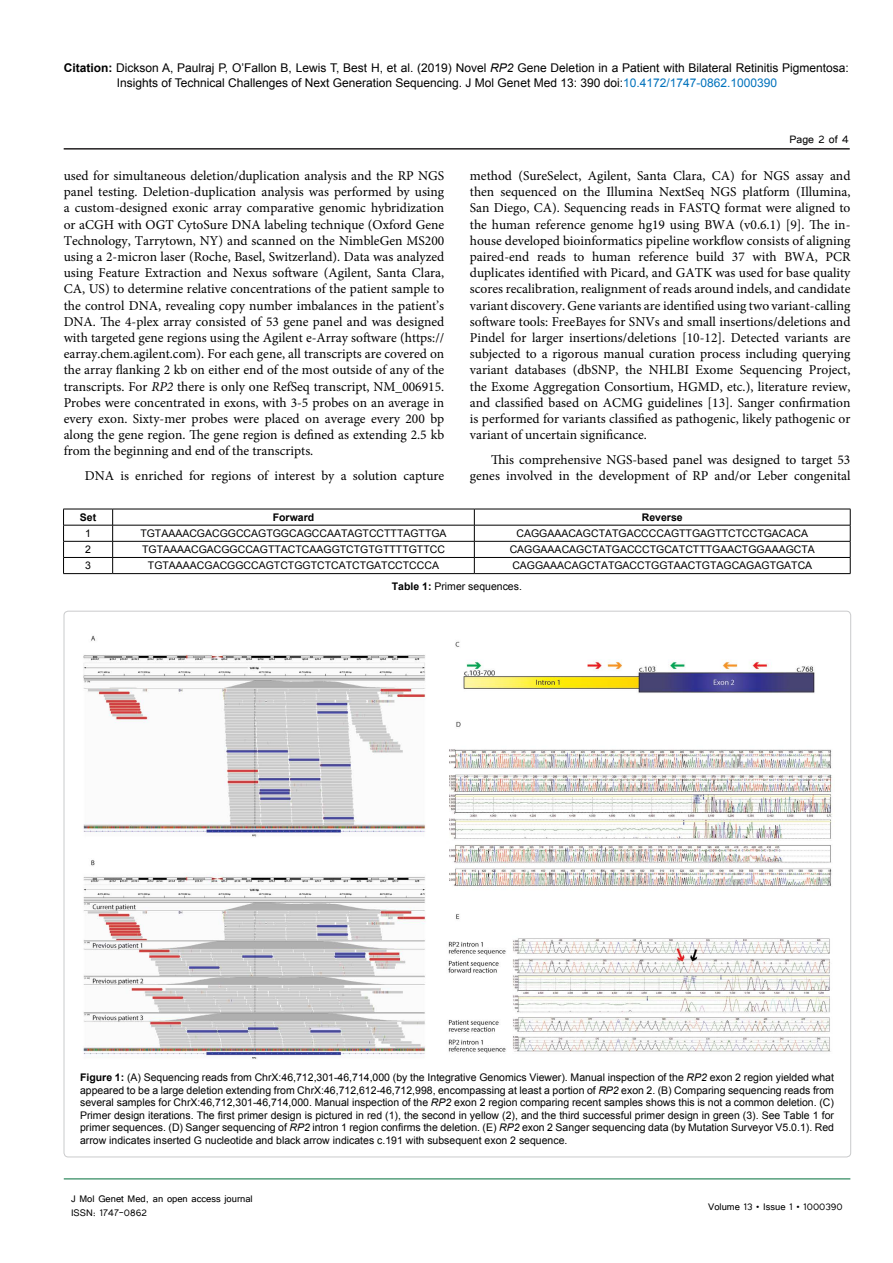
<style>
.page{position:relative;width:893px;height:1263px;background:#fff}
.page>*{position:absolute;margin:0;border:0;box-sizing:border-box;transform-origin:0 0}
.t1{font:13.5px/16.2px "Minion Pro";color:#000;text-align:justify}
.t2{font:13.5px "Tunga";color:#000}
.t3{font:12px/14.4px "Arial";color:#000}
.t4{font:12px/14.4px "Tunga";color:#000}
.t5{font:10.5px/12.6px "Arial";color:#000;text-align:justify}
.t6{font:700 10.5px "Arial";color:#000}
.s1{font-weight:700}
.s2{font-style:italic}
.s3{color:#0072bc}
</style>
<div class="page">
<hr style="left:64px;top:148px;width:786px;height:2px;background:#221f20">
<hr style="left:64px;top:1179px;width:786px;height:1px;background:#006f3b">
<img style="left:83px;top:635px;width:749px;height:424px">
<hr style="left:63px;top:509px;width:50px;height:1px;background:#000">
<hr style="left:113px;top:509px;width:361px;height:1px;background:#000">
<hr style="left:474px;top:509px;width:376px;height:1px;background:#000">
<hr style="left:63px;top:525px;width:50px;height:1px;background:#000">
<hr style="left:113px;top:525px;width:361px;height:1px;background:#000">
<hr style="left:474px;top:525px;width:376px;height:1px;background:#000">
<hr style="left:63px;top:541px;width:50px;height:1px;background:#000">
<hr style="left:113px;top:541px;width:361px;height:1px;background:#000">
<hr style="left:474px;top:541px;width:376px;height:1px;background:#000">
<hr style="left:63px;top:557px;width:50px;height:1px;background:#000">
<svg style="left:63px;top:509px;width:1px;height:64px"></svg>
<hr style="left:113px;top:557px;width:361px;height:1px;background:#000">
<svg style="left:112px;top:509px;width:1px;height:64px"></svg>
<hr style="left:474px;top:557px;width:376px;height:1px;background:#000">
<svg style="left:474px;top:509px;width:1px;height:64px"></svg>
<svg style="left:850px;top:509px;width:1px;height:64px"></svg>
<hr style="left:63px;top:573px;width:50px;height:1px;background:#000">
<hr style="left:113px;top:573px;width:361px;height:1px;background:#000">
<hr style="left:474px;top:573px;width:376px;height:1px;background:#000">
<p class="t3" style="left:117px;top:61px;width:733px;text-indent:-53px"><span class="s1">Citation:</span> Dickson A, Paulraj P, O’Fallon B, Lewis T, Best H, et al. (2019) Novel <span class="s2">RP2</span> Gene Deletion in a Patient with Bilateral Retinitis Pigmentosa:<br>Insights of Technical Challenges of Next Generation Sequencing. J Mol Genet Med 13: 390 doi:<span class="s3">10.4172/1747-0862.1000390</span></p>
<p class="t1" style="left:64px;top:168px;width:382px">used for simultaneous deletion/duplication analysis and the RP NGS panel testing. Deletion-duplication analysis was performed by using a custom-designed exonic array comparative genomic hybridization or aCGH with OGT CytoSure DNA labeling technique (Oxford Gene Technology, Tarrytown, NY) and scanned on the NimbleGen MS200 using a 2-micron laser (Roche, Basel, Switzerland). Data was analyzed using Feature Extraction and Nexus software (Agilent, Santa Clara, CA, US) to determine relative concentrations of the patient sample to the control DNA, revealing copy number imbalances in the patient’s DNA. The 4-plex array consisted of 53 gene panel and was designed with targeted gene regions using the Agilent e‐Array software (https:// earray.chem.agilent.com). For each gene, all transcripts are covered on the array flanking 2 kb on either end of the most outside of any of the transcripts. For <span class="s2">RP2</span> there is only one RefSeq transcript, NM_006915.<br>Probes were concentrated in exons, with 3‐5 probes on an average in every exon. Sixty‐mer probes were placed on average every 200 bp along the gene region. The gene region is defined as extending 2.5 kb from the beginning and end of the transcripts.</p>
<p class="t1" style="left:85px;top:468px;width:361px">DNA is enriched for regions of interest by a solution capture</p>
<p class="t2" style="left:790px;top:131px;width:61px">Page 2 of 4</p>
<p class="t1" style="left:470px;top:168px;width:382px">method (SureSelect, Agilent, Santa Clara, CA) for NGS assay and then sequenced on the Illumina NextSeq NGS platform (Illumina, San Diego, CA). Sequencing reads in FASTQ format were aligned to the human reference genome hg19 using BWA (v0.6.1) [9]. The in&shy;house developed bioinformatics pipeline workflow consists of aligning paired-end reads to human reference build 37 with BWA, PCR duplicates identified with Picard, and GATK was used for base quality scores recalibration, realignment of reads around indels, and candidate variant discovery. Gene variants are identified using two variant-calling software tools: FreeBayes for SNVs and small insertions/deletions and Pindel for larger insertions/deletions [10-12]. Detected variants are subjected to a rigorous manual curation process including querying variant databases (dbSNP, the NHLBI Exome Sequencing Project, the Exome Aggregation Consortium, HGMD, etc.), literature review, and classified based on ACMG guidelines [13]. Sanger confirmation is performed for variants classified as pathogenic, likely pathogenic or variant of uncertain significance.</p>
<p class="t1" style="left:470px;top:451px;width:382px;text-align:right">This comprehensive NGS-based panel was designed to target 53 genes involved in the development of RP and/or Leber congenital</p>
<p class="t6" style="left:80px;top:510px;width:18px">Set</p>
<p class="t6" style="left:273px;top:510px;width:43px">Forward</p>
<p class="t6" style="left:642px;top:510px;width:42px">Reverse</p>
<p class="t5" style="left:85px;top:527px;width:7px">1</p>
<p class="t5" style="left:140px;top:527px;width:308px">TGTAAAACGACGGCCAGTGGCAGCCAATAGTCCTTTAGTTGA</p>
<p class="t5" style="left:516px;top:527px;width:293px">CAGGAAACAGCTATGACCCCAGTTGAGTTCTCCTGACACA</p>
<p class="t5" style="left:85px;top:543px;width:7px">2</p>
<p class="t5" style="left:142px;top:543px;width:304px">TGTAAAACGACGGCCAGTTACTCAAGGTCTGTGTTTTGTTCC</p>
<p class="t5" style="left:510px;top:543px;width:307px">CAGGAAACAGCTATGACCCTGCATCTTTGAACTGGAAAGCTA</p>
<p class="t5" style="left:85px;top:559px;width:7px">3</p>
<p class="t5" style="left:148px;top:559px;width:293px">TGTAAAACGACGGCCAGTCTGGTCTCATCTGATCCTCCCA</p>
<p class="t5" style="left:392px;top:555px;width:422px;line-height:20.5px;text-indent:121px">CAGGAAACAGCTATGACCTGGTAACTGTAGCAGAGTGATCA<br><span class="s1">Table 1:</span> Primer sequences.</p>
<p class="t5" style="left:80px;top:1071px;width:755px"><span class="s1">Figure 1:</span> (A) Sequencing reads from ChrX:46,712,301-46,714,000 (by the Integrative Genomics Viewer). Manual inspection of the <span class="s2">RP2</span> exon 2 region yielded what appeared to be a large deletion extending from ChrX:46,712,612-46,712,998, encompassing at least a portion of <span class="s2">RP2</span> exon 2. (B) Comparing sequencing reads from several samples for ChrX:46,712,301-46,714,000. Manual inspection of the <span class="s2">RP2</span> exon 2 region comparing recent samples shows this is not a common deletion. (C)<br>Primer design iterations. The first primer design is pictured in red (1), the second in yellow (2), and the third successful primer design in green (3). See Table 1 for primer sequences. (D) Sanger sequencing of <span class="s2">RP2</span> intron 1 region confirms the deletion. (E) <span class="s2">RP2</span> exon 2 Sanger sequencing data (by Mutation Surveyor V5.0.1). Red arrow indicates inserted G nucleotide and black arrow indicates c.191 with subsequent exon 2 sequence.</p>
<p class="t4" style="left:71px;top:1190px;width:183px">J Mol Genet Med, an open access journal<br>ISSN: 1747-0862</p>
<p class="t4" style="left:708px;top:1199px;width:136px">Volume 13 • Issue 1 • 1000390</p>
</div>
